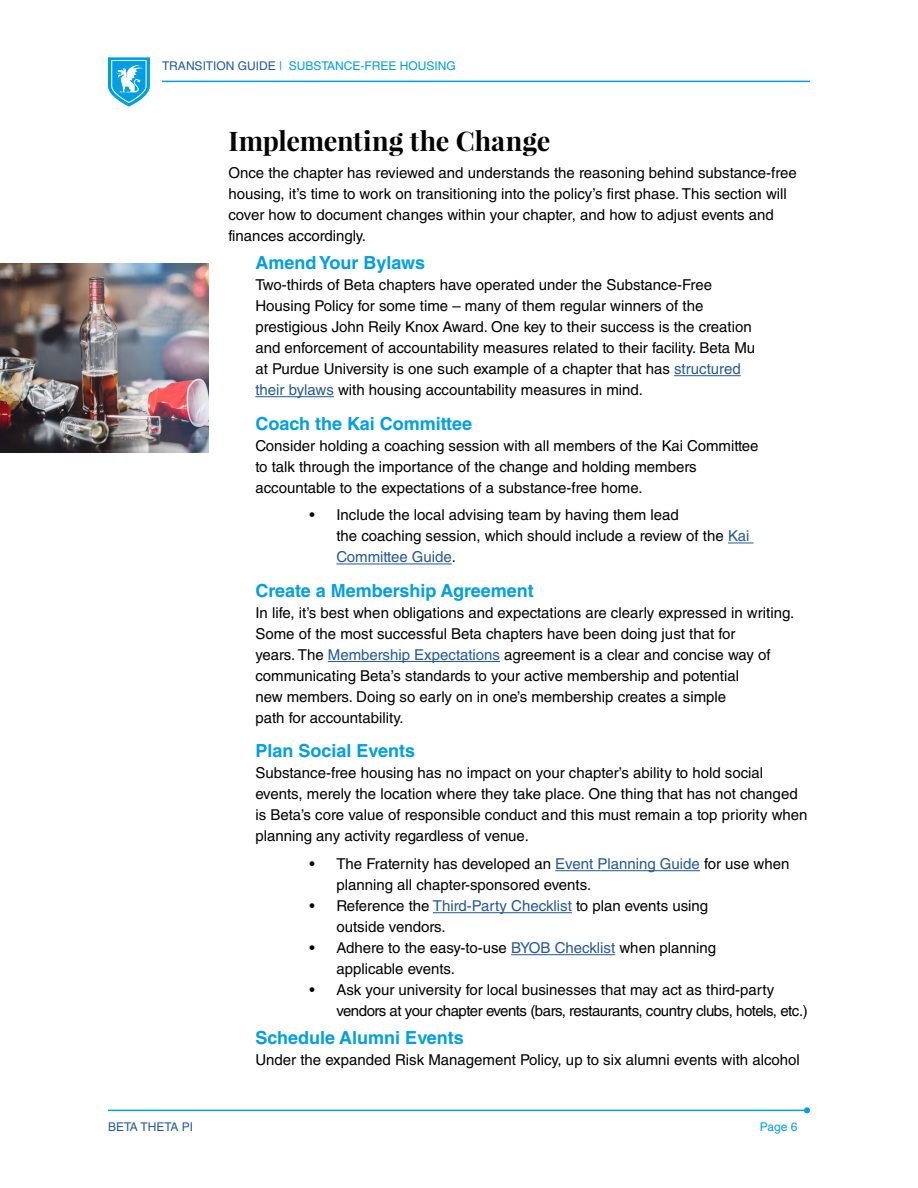
<style>
.page{position:relative;width:918px;height:1188px;background:#fff}
.page>*{position:absolute;margin:0;border:0;box-sizing:border-box;transform-origin:0 0}
.t1{font:700 27px "Playfair Display";letter-spacing:-.005em;color:#000}
.t2{font:700 18px "Helvetica LT Std";color:#009fe3}
.t3{font:15px/21px "Helvetica LT Std";color:#000}
.t4{font:15px/21px "Helvetica LT Std";letter-spacing:-.03em;color:#000}
.t5{font:12px "Helvetica LT Std";color:#009fe3}
.t6{font:12px "Helvetica LT Std";color:#205a9e}
.s1{color:#205a9e}
.s2{color:#245897}
</style>
<div class="page">
<hr style="left:108px;top:1110px;width:699px;height:1px;background:#009fe3">
<svg style="left:804px;top:1107px;width:6px;height:6px"></svg>
<svg style="left:108px;top:57px;width:42px;height:50px"></svg>
<hr style="left:162px;top:81px;width:648px;height:1px;background:#009fe3">
<hr style="left:674px;top:375px;width:67px;height:1px;background:#245897">
<hr style="left:255px;top:396px;width:79px;height:1px;background:#245897">
<svg style="left:728px;top:543px;width:26px;height:1px"></svg>
<hr style="left:336px;top:564px;width:116px;height:1px;background:#245897">
<hr style="left:328px;top:661px;width:172px;height:1px;background:#245897">
<hr style="left:555px;top:870px;width:145px;height:1px;background:#245897">
<hr style="left:433px;top:912px;width:139px;height:1px;background:#245897">
<hr style="left:511px;top:954px;width:104px;height:1px;background:#245897">
<img style="left:0;top:263px;width:208px;height:189px">
<p class="t5" style="left:162px;top:59px;width:295px"><span class="s1">TRANSITION GUIDE</span> | SUBSTANCE-FREE HOUSING</p>
<h1 class="t1" style="left:228px;top:124px;width:324px">Implementing the Change</h1>
<p class="t3" style="left:228px;top:163px;width:570px">Once the chapter has reviewed and understands the reasoning behind substance-free housing, it’s time to work on transitioning into the policy’s first phase. This section will cover how to document changes within your chapter, and how to adjust events and finances accordingly.</p>
<p class="t2" style="left:255px;top:252px;width:171px">Amend Your Bylaws</p>
<p class="t3" style="left:255px;top:274px;width:501px">Two-thirds of Beta chapters have operated under the Substance-Free Housing Policy for some time – many of them regular winners of the prestigious John Reily Knox Award. One key to their success is the creation and enforcement of accountability measures related to their facility. Beta Mu at Purdue University is one such example of a chapter that has <span class="s2">structured their bylaws</span> with housing accountability measures in mind.</p>
<p class="t2" style="left:255px;top:412px;width:218px">Coach the Kai Committee</p>
<p class="t3" style="left:255px;top:435px;width:505px">Consider holding a coaching session with all members of the Kai Committee to talk through the importance of the change and holding members accountable to the expectations of a substance-free home.</p>
<p class="t3" style="left:336px;top:505px;width:415px;text-indent:-27px">• Include the local advising team by having them lead<br>the coaching session, which should include a review of the <span class="s2">Kai<br>Committee Guide</span>.</p>
<p class="t2" style="left:255px;top:580px;width:280px">Create a Membership Agreement</p>
<p class="t3" style="left:255px;top:602px;width:540px">In life, it’s best when obligations and expectations are clearly expressed in writing.<br>Some of the most successful Beta chapters have been doing just that for<br>years. The <span class="s2">Membership Expectations</span> agreement is a clear and concise way of communicating Beta’s standards to your active membership and potential<br>new members. Doing so early on in one’s membership creates a simple<br>path for accountability.</p>
<p class="t2" style="left:255px;top:740px;width:161px">Plan Social Events</p>
<p class="t3" style="left:255px;top:763px;width:554px">Substance-free housing has no impact on your chapter’s ability to hold social events, merely the location where they take place. One thing that has not changed is Beta’s core value of responsible conduct and this must remain a top priority when planning any activity regardless of venue.</p>
<p class="t3" style="left:336px;top:853px;width:455px;text-indent:-27px">• The Fraternity has developed an <span class="s2">Event Planning Guide</span> for use when planning all chapter-sponsored events.</p>
<p class="t3" style="left:336px;top:895px;width:373px;text-indent:-27px">• Reference the <span class="s2">Third-Party Checklist</span> to plan events using outside vendors.</p>
<p class="t3" style="left:336px;top:937px;width:381px;text-indent:-27px">• Adhere to the easy-to-use <span class="s2">BYOB Checklist</span> when planning applicable events.</p>
<p class="t4" style="left:336px;top:979px;width:473px;text-indent:-27px">• Ask your university for local businesses that may act as third-party vendors at your chapter events (bars, restaurants, country clubs, hotels, etc.)</p>
<p class="t2" style="left:255px;top:1027px;width:210px">Schedule Alumni Events</p>
<p class="t3" style="left:255px;top:1049px;width:546px">Under the expanded Risk Management Policy, up to six alumni events with alcohol</p>
<p class="t6" style="left:108px;top:1119px;width:87px">BETA THETA PI</p>
<p class="t5" style="left:760px;top:1119px;width:39px">Page 6</p>
</div>
